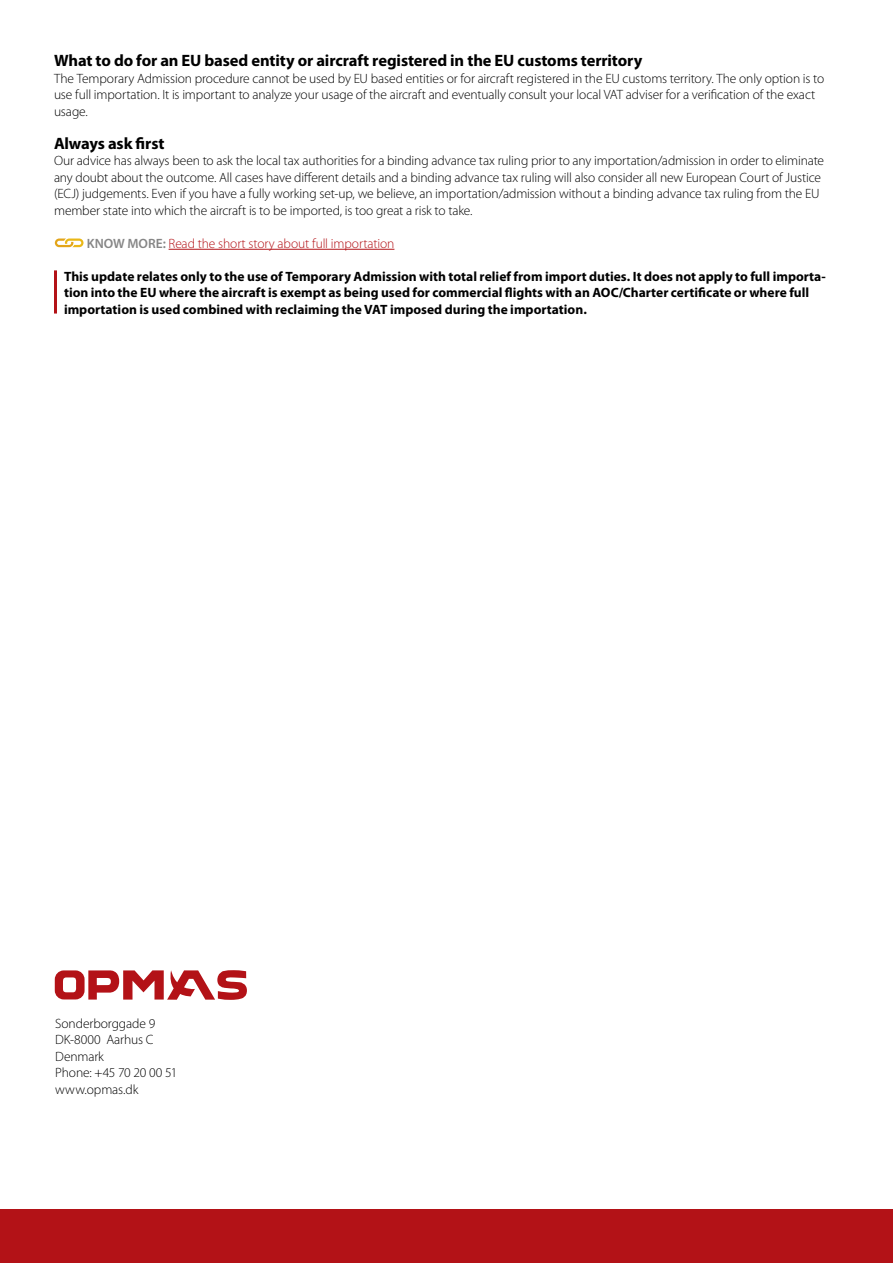
<style>
.page{position:relative;width:893px;height:1263px;background:#fff}
.page>*{position:absolute;margin:0;border:0;box-sizing:border-box;transform-origin:0 0}
.mellemrubrik{font:700 16.5px "Myriad Pro";letter-spacing:-.01em;color:#000}
.Brød{font:300 13.5px/16.5px "Myriad Pro";letter-spacing:-.01em;color:#000}
.Brød-2{font:700 13.5px/16.5px "Myriad Pro";color:#000}
.Brød-3{font:300 13.5px "Myriad Pro";letter-spacing:-.005em;color:#b31217}
.s1{font-weight:600;color:#868686}
</style>
<div class="page">
<div style="left:0;top:1209px;width:893px;height:54px;background:#b31217"></div>
<svg style="left:55px;top:970px;width:192px;height:30px"></svg>
<hr style="left:169px;top:249px;width:225px;height:1px;background:#b31217">
<svg style="left:54px;top:242px;width:26px;height:6px"></svg>
<svg style="left:55px;top:238px;width:29px;height:9px"></svg>
<hr style="left:54px;top:270px;width:3px;height:44px;background:#b31217">
<p class="mellemrubrik" style="left:54px;top:50px;width:590px">What to do for an EU based entity or aircraft registered in the EU customs territory</p>
<p class="Brød" style="left:54px;top:70px;width:772px">The Temporary Admission procedure cannot be used by EU based entities or for aircraft registered in the EU customs territory. The only option is to use full importation. It is important to analyze your usage of the aircraft and eventually consult your local VAT adviser for a verification of the exact usage.</p>
<p class="mellemrubrik" style="left:54px;top:133px;width:112px">Always ask first</p>
<p class="Brød" style="left:54px;top:153px;width:772px">Our advice has always been to ask the local tax authorities for a binding advance tax ruling prior to any importation/admission in order to eliminate any doubt about the outcome. All cases have different details and a binding advance tax ruling will also consider all new European Court of Justice (ECJ) judgements. Even if you have a fully working set-up, we believe, an importation/admission without a binding advance tax ruling from the EU member state into which the aircraft is to be imported, is too great a risk to take.</p>
<p class="Brød-3" style="left:87px;top:235px;width:309px"><span class="s1">KNOW MORE:</span> Read the short story about full importation</p>
<p class="Brød-2" style="left:64px;top:267px;width:763px">This update relates only to the use of Temporary Admission with total relief from import duties. It does not apply to full importa&shy;tion into the EU where the aircraft is exempt as being used for commercial flights with an AOC/Charter certificate or where full importation is used combined with reclaiming the VAT imposed during the importation.</p>
<p class="Brød" style="left:55px;top:1015px;width:102px">Sonderborggade 9</p>
<p class="Brød" style="left:55px;top:1031px;width:100px">DK-8000 Aarhus C</p>
<p class="Brød" style="left:55px;top:1048px;width:50px">Denmark</p>
<p class="Brød" style="left:55px;top:1064px;width:124px">Phone: +45 70 20 00 51</p>
<p class="Brød" style="left:55px;top:1081px;width:85px">www.opmas.dk</p>
</div>
